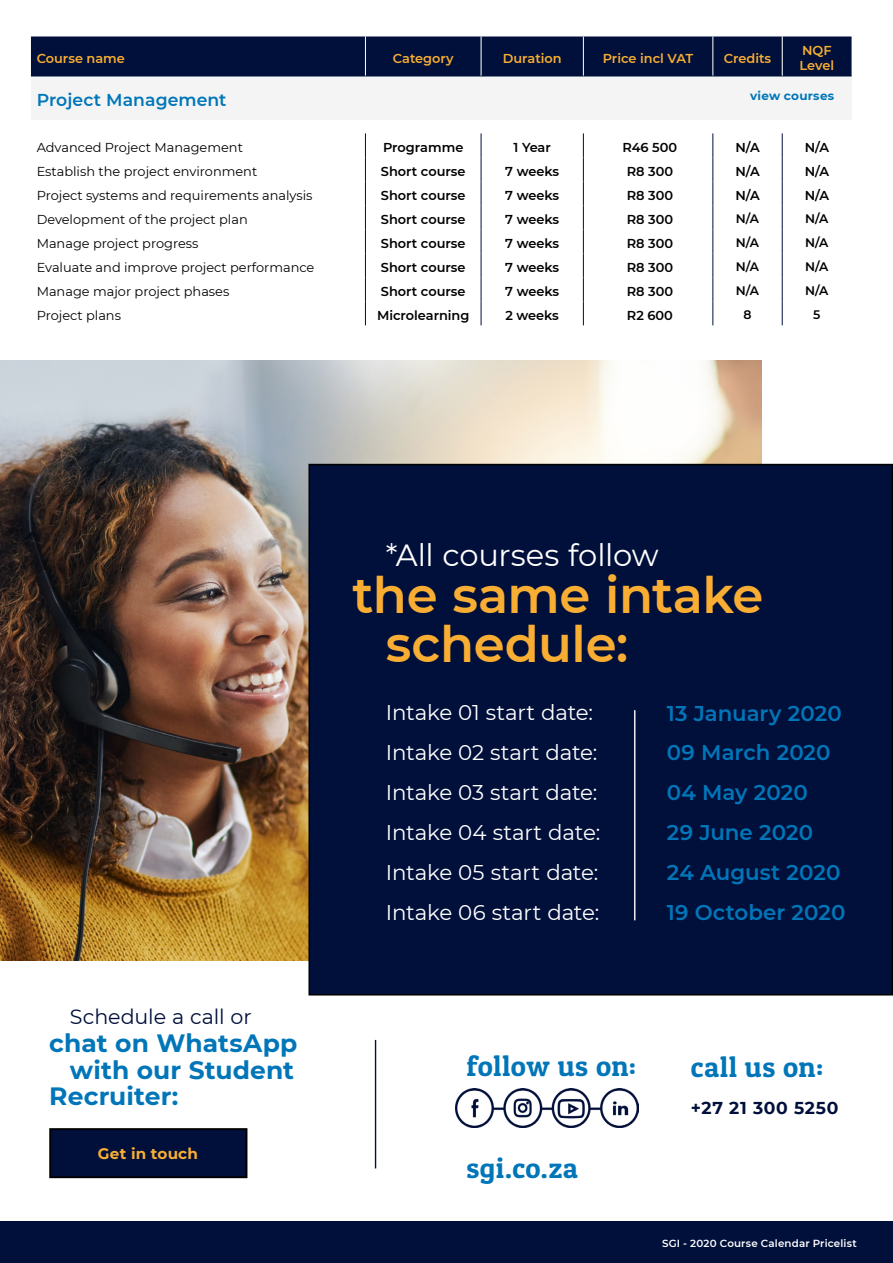
<style>
.page{position:relative;width:893px;height:1263px;background:#fff}
.page>*{position:absolute;margin:0;border:0;box-sizing:border-box;transform-origin:0 0}
.t1{font:600 49.65px/48.8px "Montserrat";letter-spacing:-.01em;color:#f9ae33}
.t2{font:30.6px "Montserrat";letter-spacing:-.005em;color:#fff}
.t3{font:28.65px "Patua One";letter-spacing:.02em;color:#0076b9}
.t4{font:700 25.05px/53.6px "Montserrat";letter-spacing:.005em;color:#0076b9}
.t5{font:21.3px/39.9px "Montserrat";letter-spacing:-.01em;color:#fff}
.t6{font:600 21.3px/39.8px "Montserrat";color:#0076b9}
.t7{font:20.55px "Montserrat";color:#00103b}
.t8{font:600 17.25px "Montserrat";letter-spacing:.005em;color:#0076b9}
.t9{font:700 17.1px "Montserrat";letter-spacing:.04em;color:#00103b}
.t10{font:700 15.15px "Montserrat";letter-spacing:.01em;color:#f9ae33}
.t11{font:12.9px "Montserrat";color:#000}
.t12{font:600 12.9px "Montserrat";color:#000}
.t13{font:600 12.9px/15.5px "Montserrat";color:#f9ae33}
.t14{font:600 12.3px "Montserrat";color:#000}
.t15{font:700 12px "Montserrat";letter-spacing:.02em;color:#0076b9}
.t16{font:600 10.35px "Montserrat";letter-spacing:.015em;color:#fff}
</style>
<div class="page">
<img style="left:0;top:360px;width:761px;height:601px">
<div style="left:309px;top:464px;width:583px;height:531px;background:#00103b"></div>
<div style="left:308px;top:464px;width:585px;height:531px;border:2px solid #000"></div>
<div style="left:31px;top:36px;width:821px;height:40px;background:#00103b"></div>
<div style="left:31px;top:76px;width:821px;height:43px;background:#f4f4f4"></div>
<hr style="left:782px;top:76px;width:70px;height:1px;background:#00103b">
<hr style="left:31px;top:76px;width:334px;height:1px;background:#00103b">
<hr style="left:365px;top:36px;width:1px;height:40px;background:#fff">
<hr style="left:365px;top:76px;width:116px;height:1px;background:#00103b">
<hr style="left:481px;top:36px;width:1px;height:40px;background:#fff">
<hr style="left:481px;top:76px;width:102px;height:1px;background:#00103b">
<hr style="left:782px;top:36px;width:1px;height:40px;background:#fff">
<hr style="left:713px;top:76px;width:69px;height:1px;background:#00103b">
<hr style="left:583px;top:36px;width:1px;height:40px;background:#fff">
<hr style="left:713px;top:36px;width:1px;height:40px;background:#fff">
<hr style="left:583px;top:76px;width:130px;height:1px;background:#00103b">
<svg style="left:365px;top:133px;width:1px;height:192px"></svg>
<svg style="left:481px;top:133px;width:1px;height:192px"></svg>
<svg style="left:583px;top:133px;width:1px;height:192px"></svg>
<svg style="left:713px;top:133px;width:1px;height:192px"></svg>
<svg style="left:782px;top:133px;width:1px;height:192px"></svg>
<div style="left:0;top:1221px;width:893px;height:42px;background:#00103b"></div>
<hr style="left:634px;top:710px;width:1px;height:210px;background:#fff">
<hr style="left:375px;top:1040px;width:1px;height:128px;background:#00103b">
<img style="left:455px;top:1088px;width:183px;height:39px">
<div style="left:50px;top:1129px;width:196px;height:48px;background:#00103b"></div>
<div style="left:49px;top:1128px;width:198px;height:50px;border:2px solid #000"></div>
<p class="t13" style="left:37px;top:50px;width:90px">Course name</p>
<p class="t13" style="left:393px;top:50px;width:62px">Category</p>
<p class="t13" style="left:503px;top:50px;width:61px">Duration</p>
<p class="t13" style="left:603px;top:50px;width:92px">Price incl VAT</p>
<p class="t13" style="left:724px;top:50px;width:49px">Credits</p>
<p class="t13" style="left:800px;top:42px;width:36px">NQF<br>Level</p>
<h3 class="t8" style="left:37px;top:88px;width:191px">Project Management</h3>
<p class="t11" style="left:37px;top:138px;width:208px">Advanced Project Management</p>
<p class="t12" style="left:383px;top:138px;width:82px">Programme</p>
<p class="t12" style="left:514px;top:138px;width:39px">1 Year</p>
<p class="t12" style="left:623px;top:138px;width:56px">R46 500</p>
<p class="t12" style="left:735px;top:138px;width:26px">N/A</p>
<p class="t12" style="left:805px;top:138px;width:26px">N/A</p>
<p class="t11" style="left:37px;top:162px;width:222px">Establish the project environment</p>
<p class="t12" style="left:381px;top:162px;width:86px">Short course</p>
<p class="t12" style="left:505px;top:162px;width:55px">7 weeks</p>
<p class="t12" style="left:627px;top:162px;width:48px">R8 300</p>
<p class="t12" style="left:735px;top:162px;width:26px">N/A</p>
<p class="t12" style="left:805px;top:162px;width:26px">N/A</p>
<p class="t11" style="left:37px;top:186px;width:277px">Project systems and requirements analysis</p>
<p class="t12" style="left:381px;top:186px;width:86px">Short course</p>
<p class="t12" style="left:505px;top:186px;width:55px">7 weeks</p>
<p class="t12" style="left:627px;top:186px;width:48px">R8 300</p>
<p class="t12" style="left:735px;top:186px;width:26px">N/A</p>
<p class="t12" style="left:805px;top:186px;width:26px">N/A</p>
<p class="t11" style="left:37px;top:210px;width:213px">Development of the project plan</p>
<p class="t12" style="left:381px;top:210px;width:86px">Short course</p>
<p class="t12" style="left:505px;top:210px;width:55px">7 weeks</p>
<p class="t12" style="left:627px;top:210px;width:48px">R8 300</p>
<p class="t14" style="left:736px;top:210px;width:25px">N/A</p>
<p class="t14" style="left:805px;top:210px;width:25px">N/A</p>
<p class="t11" style="left:37px;top:234px;width:163px">Manage project progress</p>
<p class="t12" style="left:381px;top:234px;width:86px">Short course</p>
<p class="t12" style="left:505px;top:234px;width:55px">7 weeks</p>
<p class="t12" style="left:627px;top:234px;width:48px">R8 300</p>
<p class="t14" style="left:736px;top:234px;width:25px">N/A</p>
<p class="t14" style="left:805px;top:234px;width:25px">N/A</p>
<p class="t11" style="left:37px;top:258px;width:279px">Evaluate and improve project performance</p>
<p class="t12" style="left:381px;top:258px;width:86px">Short course</p>
<p class="t12" style="left:505px;top:258px;width:55px">7 weeks</p>
<p class="t12" style="left:627px;top:258px;width:48px">R8 300</p>
<p class="t14" style="left:736px;top:258px;width:25px">N/A</p>
<p class="t14" style="left:805px;top:258px;width:25px">N/A</p>
<p class="t11" style="left:37px;top:282px;width:194px">Manage major project phases</p>
<p class="t12" style="left:381px;top:282px;width:86px">Short course</p>
<p class="t12" style="left:505px;top:282px;width:55px">7 weeks</p>
<p class="t12" style="left:627px;top:282px;width:48px">R8 300</p>
<p class="t14" style="left:736px;top:282px;width:25px">N/A</p>
<p class="t14" style="left:805px;top:282px;width:25px">N/A</p>
<p class="t11" style="left:37px;top:306px;width:86px">Project plans</p>
<p class="t12" style="left:377px;top:306px;width:94px">Microlearning</p>
<p class="t12" style="left:505px;top:306px;width:55px">2 weeks</p>
<p class="t12" style="left:627px;top:306px;width:48px">R2 600</p>
<p class="t14" style="left:743px;top:306px;width:10px">8</p>
<p class="t14" style="left:813px;top:306px;width:9px">5</p>
<p class="t15" style="left:750px;top:87px;width:86px">view courses</p>
<h2 class="t2" style="left:386px;top:534px;width:274px">*All courses follow</h2>
<h1 class="t1" style="left:386px;top:569px;width:379px;text-indent:-33px">the same intake schedule:</h1>
<h3 class="t7" style="left:70px;top:1003px;width:183px">Schedule a call or</h3>
<h3 class="t4" style="left:70px;top:1042px;width:226px">with our Student</h3>
<h3 class="t4" style="left:49px;top:1015px;width:250px">chat on WhatsApp<br>Recruiter:</h3>
<p class="t10" style="left:98px;top:1143px;width:102px">Get in touch</p>
<h3 class="t5" style="left:386px;top:692px;width:216px">Intake 01 start date:<br>Intake 02 start date:<br>Intake 03 start date:<br>Intake 04 start date:<br>Intake 05 start date:<br>Intake 06 start date:</h3>
<h3 class="t6" style="left:667px;top:692px;width:180px">13 January 2020<br>09 March 2020<br>04 May 2020<br>29 June 2020<br>24 August 2020<br>19 October 2020</h3>
<h3 class="t3" style="left:466px;top:1048px;width:171px">follow us on:</h3>
<h3 class="t3" style="left:466px;top:1150px;width:113px">sgi.co.za</h3>
<h3 class="t3" style="left:691px;top:1049px;width:134px">call us on:</h3>
<h3 class="t9" style="left:691px;top:1096px;width:149px">+27 21 300 5250</h3>
<p class="t16" style="left:662px;top:1236px;width:196px">SGI - 2020 Course Calendar Pricelist</p>
</div>
